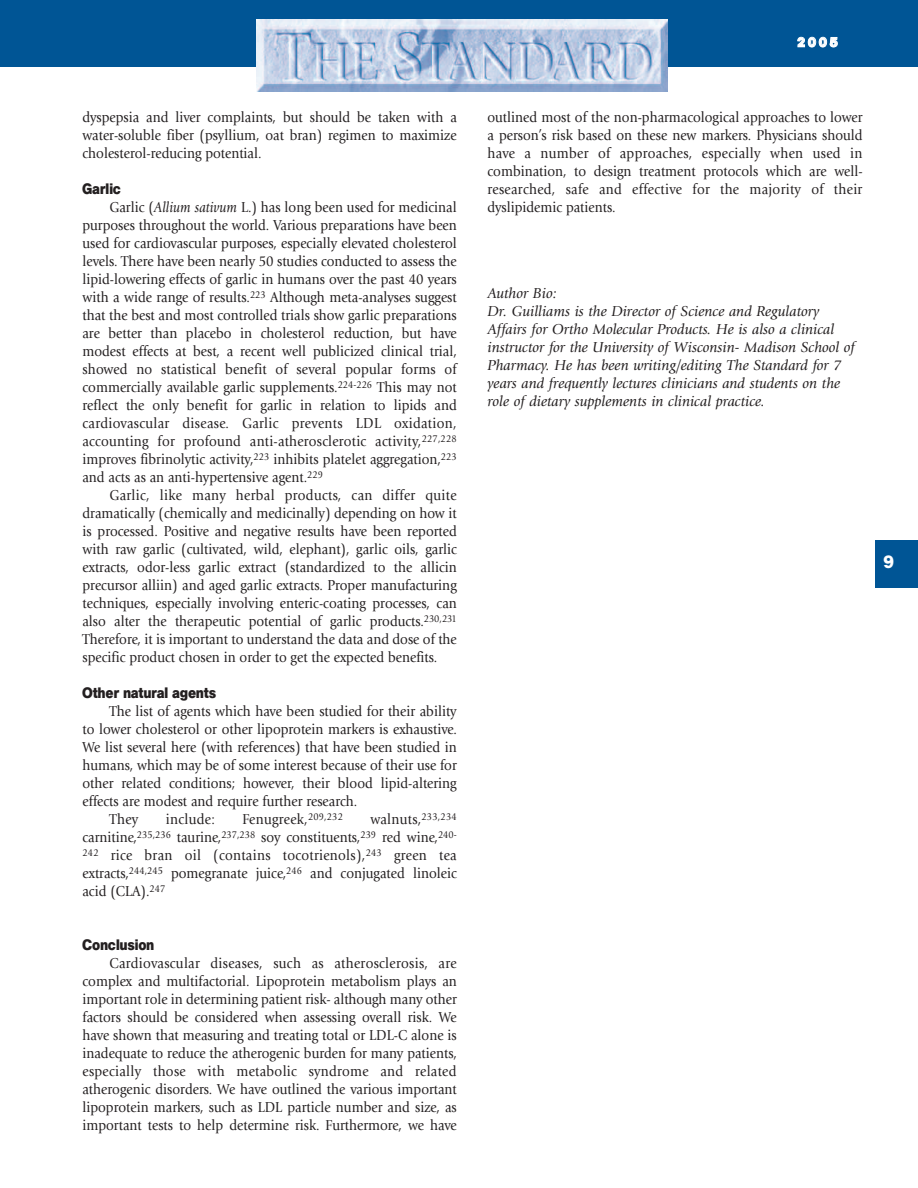
<style>
.page{position:relative;width:918px;height:1188px;background:#fff}
.page>*{position:absolute;margin:0;border:0;box-sizing:border-box;transform-origin:0 0}
.t1{font:700 18px "Agba";color:#fff}
.t2{font:15px/18px "Giovanni";color:#231f20;text-align:justify;scale:.9 1}
.t3{font:italic 15px/18px "Giovanni";color:#231f20}
.t4{font:700 15px "Agba";color:#231f20;scale:.9 1}
.t5{font:15px "Giovanni";letter-spacing:.02em;color:#231f20;scale:.9 1}
.t6{font:700 13.5px "Agba";color:#fff}
.s1{font-style:italic}
</style>
<div class="page">
<hr style="left:0;top:0;width:3px;height:68px;background:#005595">
<div style="left:3px;top:0;width:915px;height:68px;background:#005595"></div>
<div style="left:875px;top:540px;width:43px;height:47px;background:#005595"></div>
<img style="left:257px;top:20px;width:410px;height:72px">
<p class="t2" style="left:82px;top:109px;width:417px">dyspepsia and liver complaints, but should be taken with a water-soluble fiber (psyllium, oat bran) regimen to maximize cholesterol-reducing potential.</p>
<p class="t4" style="left:82px;top:184px;width:44px">Garlic</p>
<p class="t2" style="left:82px;top:199px;width:418px;text-indent:27px">Garlic (<span class="s1">Allium sativum</span> L.) has long been used for medicinal purposes throughout the world. Various preparations have been used for cardiovascular purposes, especially elevated cholesterol levels. There have been nearly 50 studies conducted to assess the lipid-lowering effects of garlic in humans over the past 40 years with a wide range of results.<sup>223</sup> Although meta-analyses suggest that the best and most controlled trials show garlic preparations are better than placebo in cholesterol reduction, but have modest effects at best, a recent well publicized clinical trial, showed no statistical benefit of several popular forms of commercially available garlic supplements.<sup>224-226</sup> This may not reflect the only benefit for garlic in relation to lipids and cardiovascular disease. Garlic prevents LDL oxidation, accounting for profound anti-atherosclerotic activity,<sup>227,228 </sup>improves fibrinolytic activity,<sup>223</sup> inhibits platelet aggregation,<sup>223 </sup>and acts as an anti-hypertensive agent.<sup>229</sup></p>
<p class="t2" style="left:82px;top:487px;width:417px;text-indent:27px">Garlic, like many herbal products, can differ quite dramatically (chemically and medicinally) depending on how it is processed. Positive and negative results have been reported with raw garlic (cultivated, wild, elephant), garlic oils, garlic extracts, odor-less garlic extract (standardized to the allicin precursor alliin) and aged garlic extracts. Proper manufacturing techniques, especially involving enteric-coating processes, can also alter the therapeutic potential of garlic products.<sup>230,231<br></sup>Therefore, it is important to understand the data and dose of the specific product chosen in order to get the expected benefits.</p>
<p class="t4" style="left:82px;top:688px;width:150px">Other natural agents</p>
<p class="t2" style="left:110px;top:703px;width:387px">The list of agents which have been studied for their ability</p>
<p class="t2" style="left:82px;top:721px;width:417px">to lower cholesterol or other lipoprotein markers is exhaustive.</p>
<p class="t2" style="left:82px;top:739px;width:417px">We list several here (with references) that have been studied in</p>
<p class="t2" style="left:82px;top:757px;width:417px">humans, which may be of some interest because of their use for</p>
<p class="t2" style="left:82px;top:775px;width:417px">other related conditions; however, their blood lipid-altering</p>
<p class="t2" style="left:82px;top:793px;width:307px">effects are modest and require further research.</p>
<p class="t2" style="left:110px;top:811px;width:34px">They</p>
<p class="t5" style="left:166px;top:813px;width:56px">include:</p>
<p class="t5" style="left:242px;top:813px;width:113px">Fenugreek,<sup>209,232</sup></p>
<p class="t2" style="left:82px;top:811px;width:417px;text-indent:288px">walnuts,<sup>233,234 </sup>carnitine,<sup>235,236</sup> taurine,<sup>237,238</sup> soy constituents,<sup>239</sup> red wine,<sup>240- 242</sup> rice bran oil (contains tocotrienols),<sup>243</sup> green tea extracts,<sup>244,245</sup> pomegranate juice,<sup>246</sup> and conjugated linoleic acid (CLA).<sup>247</sup></p>
<p class="t4" style="left:82px;top:940px;width:81px">Conclusion</p>
<p class="t2" style="left:82px;top:955px;width:417px;text-indent:27px">Cardiovascular diseases, such as atherosclerosis, are complex and multifactorial. Lipoprotein metabolism plays an important role in determining patient risk- although many other factors should be considered when assessing overall risk. We have shown that measuring and treating total or LDL-C alone is inadequate to reduce the atherogenic burden for many patients, especially those with metabolic syndrome and related atherogenic disorders. We have outlined the various important lipoprotein markers, such as LDL particle number and size, as important tests to help determine risk. Furthermore, we have</p>
<p class="t6" style="left:798px;top:37px;width:42px">2005</p>
<p class="t2" style="left:488px;top:109px;width:418px">outlined most of the non-pharmacological approaches to lower a person’s risk based on these new markers. Physicians should have a number of approaches, especially when used in combination, to design treatment protocols which are well&shy;researched, safe and effective for the majority of their dyslipidemic patients.</p>
<p class="t3" style="left:488px;top:286px;width:369px">Author Bio:<br>Dr. Guilliams is the Director of Science and Regulatory Affairs for Ortho Molecular Products. He is also a clinical instructor for the University of Wisconsin- Madison School of Pharmacy. He has been writing/editing The Standard for 7 years and frequently lectures clinicians and students on the role of dietary supplements in clinical practice.</p>
<p class="t1" style="left:884px;top:555px;width:12px">9</p>
</div>
